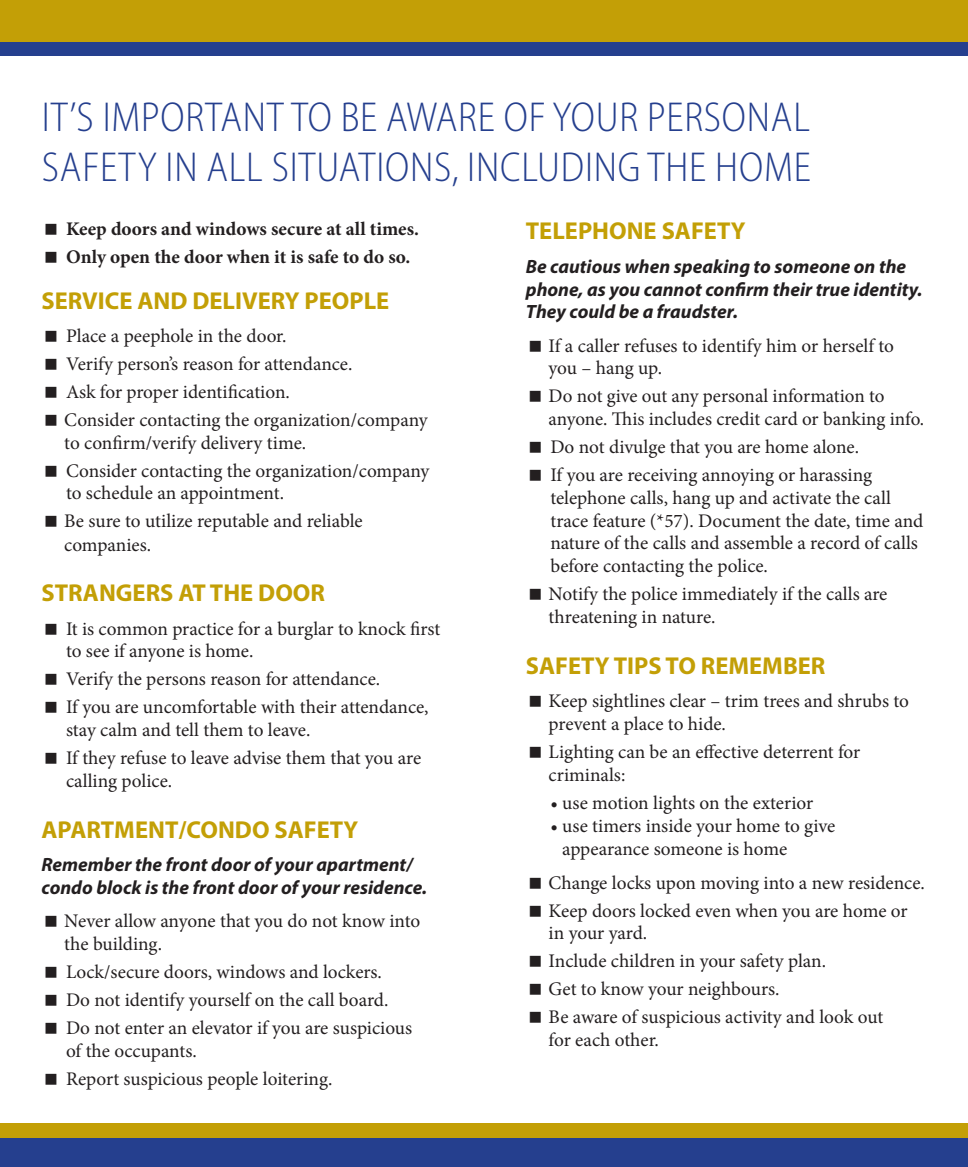
<style>
.page{position:relative;width:968px;height:1167px;background:#fff}
.page>*{position:absolute;margin:0;border:0;box-sizing:border-box;transform-origin:0 0}
.Headers{font:300 semi-condensed 42px/50.4px "Myriad Pro";letter-spacing:.02em;color:#253f8e;scale:.96 1}
.Small_headers{font:700 24.5px "Myriad Pro";color:#c39f06}
.Body_copy{font:19.25px/22.8px "Minion Pro";letter-spacing:-.005em;color:#231f20}
.Body_copy-2{font:italic 700 19.25px/22.8px "Myriad Pro";color:#231f20}
.t1{font:700 19.25px "Minion Pro";color:#231f20}
</style>
<div class="page">
<div style="left:0;top:0;width:967px;height:56px;background:#253f8e"></div>
<div style="left:0;top:1123px;width:967px;height:44px;background:#c39f06"></div>
<div style="left:0;top:0;width:967px;height:41px;background:#c39f06"></div>
<div style="left:0;top:1138px;width:967px;height:29px;background:#253f8e"></div>
<p class="Headers" style="left:42px;top:91px;width:802px">IT’S IMPORTANT TO BE AWARE OF YOUR PERSONAL<br>SAFETY IN ALL SITUATIONS, INCLUDING THE HOME</p>
<p class="Small_headers" style="left:526px;top:215px;width:221px">TELEPHONE SAFETY</p>
<p class="Body_copy-2" style="left:526px;top:254px;width:398px">Be cautious when speaking to someone on the phone, as you cannot confirm their true identity.<br>They could be a fraudster.</p>
<p class="Body_copy" style="left:548px;top:334px;width:347px">If a caller refuses to identify him or herself to you – hang up.</p>
<p class="Body_copy" style="left:548px;top:385px;width:377px">Do not give out any personal information to anyone. This includes credit card or banking info.</p>
<p class="Body_copy" style="left:550px;top:435px;width:310px">Do not divulge that you are home alone.</p>
<p class="Body_copy" style="left:550px;top:463px;width:374px">If you are receiving annoying or harassing telephone calls, hang up and activate the call trace feature (*57). Document the date, time and nature of the calls and assemble a record of calls before contacting the police.</p>
<p class="Body_copy" style="left:548px;top:582px;width:340px">Notify the police immediately if the calls are threatening in nature.</p>
<p class="Small_headers" style="left:526px;top:650px;width:301px">SAFETY TIPS TO REMEMBER</p>
<p class="Body_copy" style="left:548px;top:690px;width:362px">Keep sightlines clear – trim trees and shrubs to prevent a place to hide.</p>
<p class="Body_copy" style="left:548px;top:740px;width:313px">Lighting can be an effective deterrent for criminals:</p>
<p class="Body_copy" style="left:550px;top:791px;width:264px">• use motion lights on the exterior</p>
<p class="Body_copy" style="left:562px;top:814px;width:274px;text-indent:-12px">• use timers inside your home to give appearance someone is home</p>
<p class="Body_copy" style="left:548px;top:871px;width:377px">Change locks upon moving into a new residence.</p>
<p class="Body_copy" style="left:548px;top:899px;width:360px">Keep doors locked even when you are home or in your yard.</p>
<p class="Body_copy" style="left:548px;top:950px;width:279px">Include children in your safety plan.</p>
<p class="Body_copy" style="left:548px;top:978px;width:232px">Get to know your neighbours.</p>
<p class="Body_copy" style="left:548px;top:1006px;width:336px">Be aware of suspicious activity and look out for each other.</p>
<p class="t1" style="left:66px;top:215px;width:354px">Keep doors and windows secure at all times.</p>
<p class="t1" style="left:66px;top:244px;width:346px">Only open the door when it is safe to do so.</p>
<p class="Small_headers" style="left:41px;top:284px;width:349px">SERVICE AND DELIVERY PEOPLE</p>
<p class="Body_copy" style="left:66px;top:324px;width:222px">Place a peephole in the door.</p>
<p class="Body_copy" style="left:66px;top:352px;width:288px">Verify person’s reason for attendance.</p>
<p class="Body_copy" style="left:66px;top:380px;width:225px">Ask for proper identification.</p>
<p class="Body_copy" style="left:64px;top:408px;width:365px">Consider contacting the organization/company to confirm/verify delivery time.</p>
<p class="Body_copy" style="left:66px;top:459px;width:365px">Consider contacting the organization/company to schedule an appointment.</p>
<p class="Body_copy" style="left:64px;top:510px;width:300px">Be sure to utilize reputable and reliable companies.</p>
<p class="Small_headers" style="left:41px;top:577px;width:285px">STRANGERS AT THE DOOR</p>
<p class="Body_copy" style="left:66px;top:617px;width:376px">It is common practice for a burglar to knock first to see if anyone is home.</p>
<p class="Body_copy" style="left:66px;top:668px;width:315px">Verify the persons reason for attendance.</p>
<p class="Body_copy" style="left:66px;top:696px;width:364px">If you are uncomfortable with their attendance, stay calm and tell them to leave.</p>
<p class="Body_copy" style="left:66px;top:746px;width:356px">If they refuse to leave advise them that you are calling police.</p>
<p class="Small_headers" style="left:41px;top:813px;width:318px">APARTMENT/CONDO SAFETY</p>
<p class="Body_copy-2" style="left:41px;top:853px;width:387px">Remember the front door of your apartment/ condo block is the front door of your residence.</p>
<p class="Body_copy" style="left:64px;top:910px;width:357px">Never allow anyone that you do not know into the building.</p>
<p class="Body_copy" style="left:66px;top:960px;width:317px">Lock/secure doors, windows and lockers.</p>
<p class="Body_copy" style="left:66px;top:988px;width:324px">Do not identify yourself on the call board.</p>
<p class="Body_copy" style="left:66px;top:1016px;width:347px">Do not enter an elevator if you are suspicious of the occupants.</p>
<p class="Body_copy" style="left:66px;top:1067px;width:268px">Report suspicious people loitering.</p>
</div>
